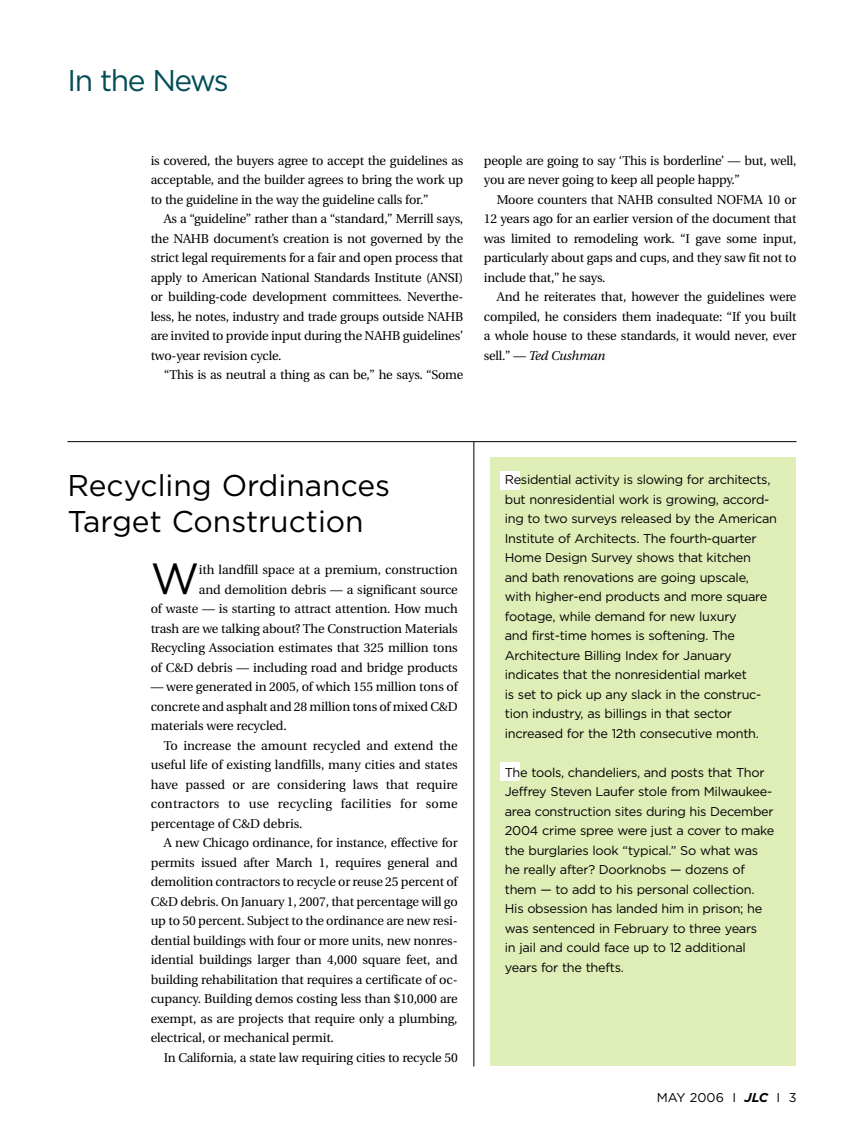
<style>
.page{position:relative;width:864px;height:1134px;background:#fff}
.page>*{position:absolute;margin:0;border:0;box-sizing:border-box;transform-origin:0 0}
.t1{font:43.65px "Gotham";color:#000}
.t2{font:30px/36px "Gotham";color:#000}
.t3{font:30px "Gotham";letter-spacing:-.05em;color:#014e55}
.t4{font:12.75px/19.5px "Utopia";letter-spacing:-.01em;color:#000;text-align:justify}
.t5{font:12.75px/19.5px "Gotham";letter-spacing:-.02em;color:#000}
.s1{font-style:italic}
.s2{font-weight:700;font-style:italic}
</style>
<div class="page">
<div style="left:490px;top:458px;width:306px;height:608px;background:#dfedb7"></div>
<hr style="left:68px;top:441px;width:728px;height:1px;background:#000">
<div style="left:501px;top:471px;width:19px;height:19px;background:#fff"></div>
<div style="left:501px;top:763px;width:19px;height:18px;background:#fff"></div>
<hr style="left:473px;top:442px;width:1px;height:624px;background:#000">
<h2 class="t3" style="left:68px;top:70px;width:163px">In the News</h2>
<p class="t4" style="left:151px;top:152px;width:314px">is covered, the buyers agree to accept the guidelines as acceptable, and the builder agrees to bring the work up to the guideline in the way the guideline calls for.”</p>
<p class="t4" style="left:151px;top:211px;width:314px;text-indent:13px">As a “guideline” rather than a “standard,” Merrill says, the NAHB document’s creation is not governed by the strict legal requirements for a fair and open process that apply to American National Standards Institute (ANSI) or building-code development committees. Neverthe&shy;less, he notes, industry and trade groups outside NAHB are invited to provide input during the NAHB guidelines’ two-year revision cycle.</p>
<p class="t4" style="left:164px;top:367px;width:301px">“This is as neutral a thing as can be,” he says. “Some</p>
<p class="t4" style="left:484px;top:152px;width:314px">people are going to say ‘This is borderline’ — but, well, you are never going to keep all people happy.”</p>
<p class="t4" style="left:484px;top:191px;width:314px;text-indent:13px">Moore counters that NAHB consulted NOFMA 10 or 12 years ago for an earlier version of the document that was limited to remodeling work. “I gave some input, particularly about gaps and cups, and they saw fit not to include that,” he says.</p>
<p class="t4" style="left:484px;top:289px;width:314px;text-indent:13px">And he reiterates that, however the guidelines were compiled, he considers them inadequate: “If you built a whole house to these standards, it would never, ever sell.” — <span class="s1">Ted Cushman</span></p>
<h2 class="t2" style="left:68px;top:469px;width:324px">Recycling Ordinances<br>Target Construction</h2>
<p class="t5" style="left:505px;top:471px;width:274px">Residential activity is slowing for architects, but nonresidential work is growing, accord&shy;ing to two surveys released by the American Institute of Architects. The fourth-quarter Home Design Survey shows that kitchen and bath renovations are going upscale, with higher-end products and more square footage, while demand for new luxury<br>and first-time homes is softening. The Architecture Billing Index for January indicates that the nonresidential market<br>is set to pick up any slack in the construc&shy;tion industry, as billings in that sector increased for the 12th consecutive month.</p>
<p class="t5" style="left:505px;top:763px;width:271px">The tools, chandeliers, and posts that Thor Jeffrey Steven Laufer stole from Milwaukee&shy;area construction sites during his December 2004 crime spree were just a cover to make the burglaries look “typical.” So what was he really after? Doorknobs — dozens of them — to add to his personal collection.<br>His obsession has landed him in prison; he was sentenced in February to three years<br>in jail and could face up to 12 additional years for the thefts.</p>
<h1 class="t1" style="left:151px;top:562px;width:50px">W</h1>
<p class="t4" style="left:151px;top:562px;width:309px;text-align:right">ith landfill space at a premium, construction<br>and demolition debris — a significant source<br>of waste — is starting to attract attention. How much trash are we talking about? The Construction Materials Recycling Association estimates that 325 million tons of C&amp;D debris — including road and bridge products</p>
<p class="t4" style="left:151px;top:679px;width:309px">— were generated in 2005, of which 155 million tons of concrete and asphalt and 28 million tons of mixed C&amp;D materials were recycled.</p>
<p class="t4" style="left:151px;top:737px;width:309px;text-indent:13px">To increase the amount recycled and extend the useful life of existing landfills, many cities and states have passed or are considering laws that require contractors to use recycling facilities for some percentage of C&amp;D debris.</p>
<p class="t4" style="left:151px;top:835px;width:309px;text-indent:13px">A new Chicago ordinance, for instance, effective for permits issued after March 1, requires general and demolition contractors to recycle or reuse 25 percent of C&amp;D debris. On January 1, 2007, that percentage will go up to 50 percent. Subject to the ordinance are new resi&shy;dential buildings with four or more units, new nonres&shy;idential buildings larger than 4,000 square feet, and building rehabilitation that requires a certificate of oc&shy;cupancy. Building demos costing less than $10,000 are exempt, as are projects that require only a plumbing, electrical, or mechanical permit.</p>
<p class="t4" style="left:164px;top:1049px;width:296px">In California, a state law requiring cities to recycle 50</p>
<p class="t5" style="left:657px;top:1089px;width:141px">MAY 2006 I <span class="s2">JLC</span> I 3</p>
</div>
